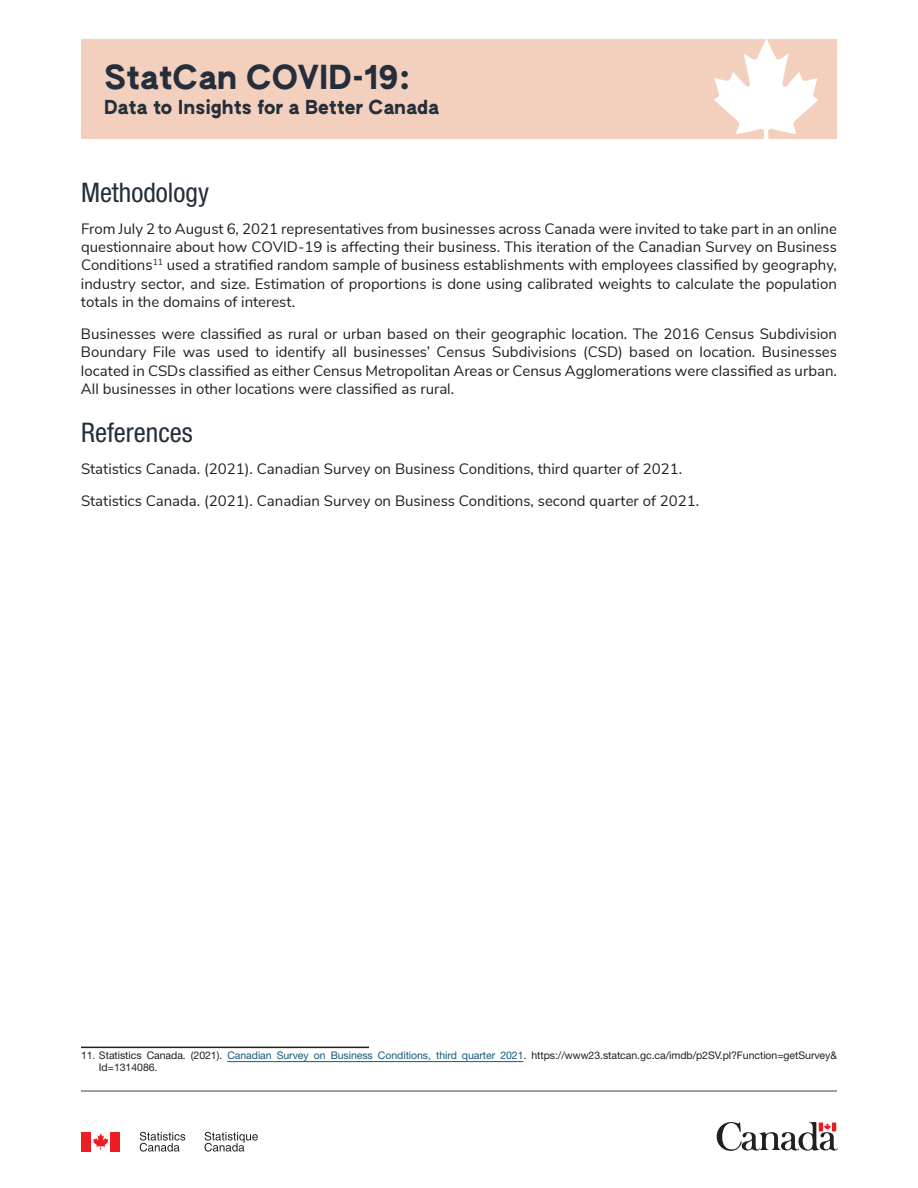
<style>
.page{position:relative;width:918px;height:1188px;background:#fff}
.page>*{position:absolute;margin:0;border:0;box-sizing:border-box;transform-origin:0 0}
.t1{font:32.25px "AUTHENTIC Sans 150";letter-spacing:-.005em;color:#242f3b}
.t2{font:condensed 27px "Helvetica Neue LT Std";color:#242f3b}
.t3{font:18.75px "AUTHENTIC Sans 150";letter-spacing:-.005em;color:#242f3b}
.t4{font:15px/18.3px "Nunito Sans";color:#231f20;text-align:justify}
.t5{font:10.5px/12px "Helvetica Neue LT Std";letter-spacing:-.005em;color:#231f20}
.s1{color:#135a7f}
</style>
<div class="page">
<hr style="left:81px;top:1047px;width:288px;height:1px;background:#231f20">
<hr style="left:227px;top:1061px;width:296px;height:1px;background:#135a7f">
<svg style="left:717px;top:1122px;width:121px;height:29px"></svg>
<svg style="left:93px;top:1133px;width:15px;height:17px"></svg>
<div style="left:81px;top:1132px;width:10px;height:20px;background:#ee1d23"></div>
<div style="left:111px;top:1132px;width:9px;height:20px;background:#ee1d23"></div>
<svg style="left:205px;top:1132px;width:53px;height:20px"></svg>
<svg style="left:140px;top:1132px;width:45px;height:20px"></svg>
<hr style="left:81px;top:1091px;width:756px;height:1px;background:#404042">
<div style="left:81px;top:39px;width:756px;height:100px;background:#f3cfbd"></div>
<svg style="left:714px;top:39px;width:105px;height:100px"></svg>
<h1 class="t1" style="left:104px;top:56px;width:308px">StatCan COVID-19:</h1>
<p class="t3" style="left:104px;top:95px;width:337px">Data to Insights for a Better Canada</p>
<h2 class="t2" style="left:81px;top:177px;width:130px">Methodology</h2>
<p class="t4" style="left:81px;top:218px;width:758px">From July 2 to August 6, 2021 representatives from businesses across Canada were invited to take part in an online questionnaire about how COVID-19 is affecting their business. This iteration of the Canadian Survey on Business Conditions<sup>11</sup> used a stratified random sample of business establishments with employees classified by geography, industry sector, and size. Estimation of proportions is done using calibrated weights to calculate the population totals in the domains of interest.</p>
<p class="t4" style="left:81px;top:324px;width:758px">Businesses were classified as rural or urban based on their geographic location. The 2016 Census Subdivision Boundary File was used to identify all businesses’ Census Subdivisions (CSD) based on location. Businesses located in CSDs classified as either Census Metropolitan Areas or Census Agglomerations were classified as urban.<br>All businesses in other locations were classified as rural.</p>
<h2 class="t2" style="left:81px;top:417px;width:113px">References</h2>
<p class="t4" style="left:81px;top:452px;width:620px;line-height:31.8px">Statistics Canada. (2021). Canadian Survey on Business Conditions, third quarter of 2021.<br>Statistics Canada. (2021). Canadian Survey on Business Conditions, second quarter of 2021.</p>
<p class="t5" style="left:99px;top:1049px;width:740px;text-indent:-18px">11. Statistics Canada. (2021). <span class="s1">Canadian Survey on Business Conditions, third quarter 2021</span>. https://www23.statcan.gc.ca/imdb/p2SV.pl?Function=getSurvey&amp;<br>Id=1314086.</p>
</div>
